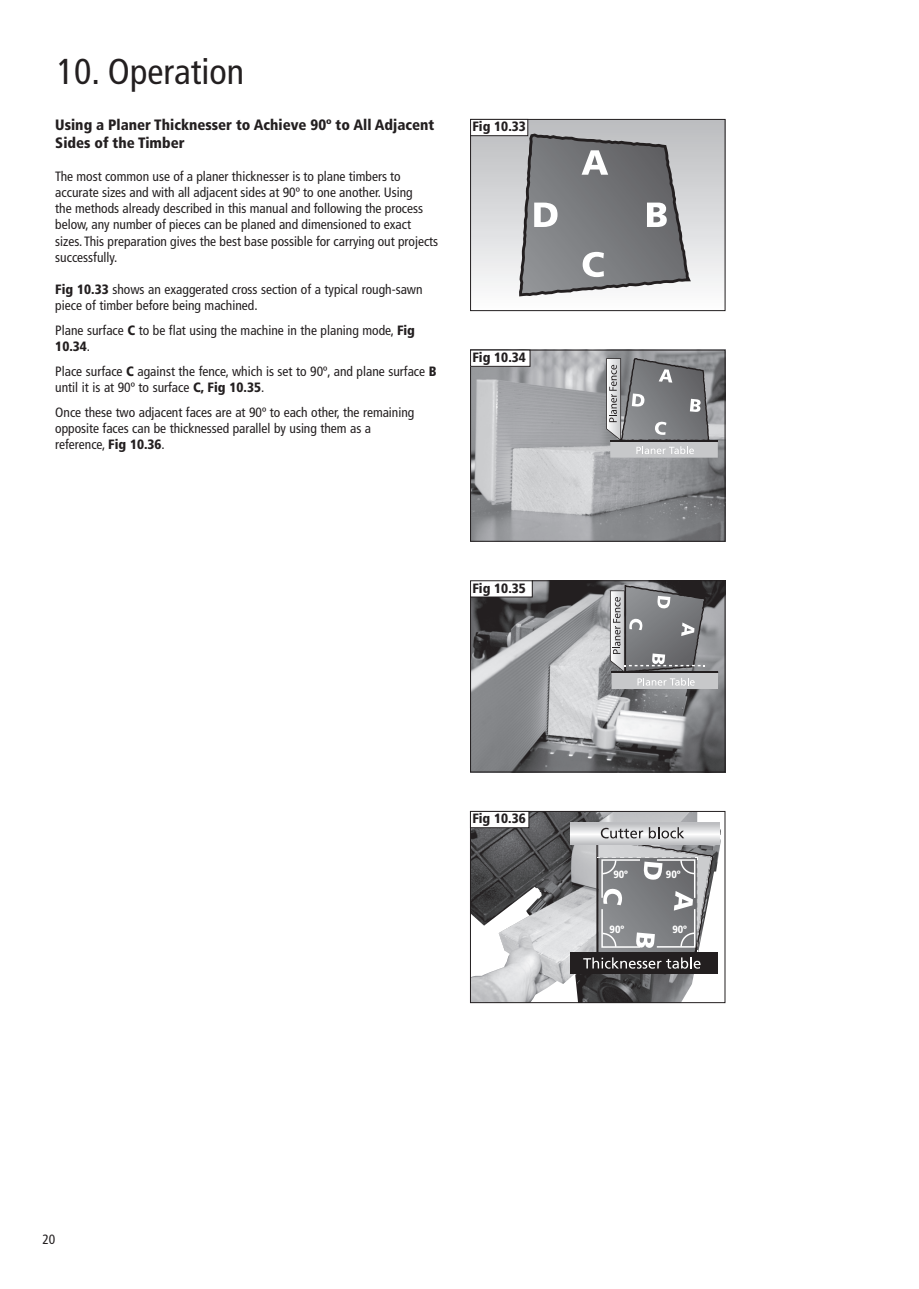
<style>
.page{position:relative;width:919px;height:1289px;background:#fff}
.page>*{position:absolute;margin:0;border:0;box-sizing:border-box;transform-origin:0 0}
.t1{font:condensed 36px "Frutiger";color:#231f20}
.t2{font:900 condensed 15px/18px "Frutiger";color:#231f20}
.t3{font:condensed 13.5px/16.2px "Frutiger";color:#231f20}
.t4{font:900 condensed 13.5px "Frutiger";color:#231f20}
.t5{font:900 condensed 10.5px "Frutiger";letter-spacing:-.005em;color:#fff}
.s1{font-weight:900}
</style>
<div class="page">
<img style="left:472px;top:813px;width:249px;height:188px">
<div style="left:470px;top:811px;width:255px;height:192px;border:1px solid #231f20"></div>
<div style="left:470px;top:811px;width:59px;height:16px;background:#fff"></div>
<div style="left:470px;top:811px;width:59px;height:17px;border:1px solid #231f20"></div>
<div style="left:570px;top:952px;width:147px;height:21px;background:#231f20"></div>
<svg style="left:570px;top:822px;width:149px;height:22px"></svg>
<svg style="left:583px;top:827px;width:130px;height:141px"></svg>
<div style="left:470px;top:119px;width:255px;height:191px;background:linear-gradient(to bottom,#babcbe,#fcfdfd)"></div>
<svg style="left:519px;top:133px;width:171px;height:163px;background:#898a8d"></svg>
<div style="left:470px;top:119px;width:255px;height:192px;border:1px solid #231f20"></div>
<div style="left:470px;top:119px;width:57px;height:17px;background:#fff"></div>
<div style="left:470px;top:119px;width:58px;height:17px;border:1px solid #231f20"></div>
<img style="left:472px;top:582px;width:251px;height:188px">
<div style="left:470px;top:580px;width:255px;height:192px;border:1px solid #231f20"></div>
<div style="left:470px;top:580px;width:62px;height:17px;background:#fff"></div>
<div style="left:470px;top:580px;width:62px;height:17px;border:1px solid #231f20"></div>
<svg style="left:610px;top:585px;width:108px;height:104px;background:#8b8c8e"></svg>
<img style="left:472px;top:352px;width:251px;height:187px">
<div style="left:470px;top:350px;width:255px;height:191px;border:1px solid #231f20"></div>
<div style="left:470px;top:350px;width:60px;height:16px;background:#fff"></div>
<div style="left:470px;top:350px;width:60px;height:17px;border:1px solid #231f20"></div>
<svg style="left:606px;top:358px;width:111px;height:99px;background:#8f9093"></svg>
<h1 class="t1" style="left:57px;top:50px;width:189px">10. Operation</h1>
<p class="t2" style="left:55px;top:116px;width:380px">Using a Planer Thicknesser to Achieve 90º to All Adjacent<br>Sides of the Timber</p>
<p class="t3" style="left:55px;top:168px;width:384px">The most common use of a planer thicknesser is to plane timbers to accurate sizes and with all adjacent sides at 90º to one another. Using<br>the methods already described in this manual and following the process below, any number of pieces can be planed and dimensioned to exact sizes. This preparation gives the best base possible for carrying out projects successfully.</p>
<p class="t3" style="left:55px;top:281px;width:369px"><span class="s1">Fig 10.33</span> shows an exaggerated cross section of a typical rough-sawn piece of timber before being machined.</p>
<p class="t3" style="left:55px;top:322px;width:361px">Plane surface <span class="s1">C</span> to be flat using the machine in the planing mode, <span class="s1">Fig<br>10.34</span>.</p>
<p class="t3" style="left:55px;top:363px;width:383px">Place surface <span class="s1">C</span> against the fence, which is set to 90º, and plane surface <span class="s1">B </span>until it is at 90º to surface <span class="s1">C, Fig 10.35</span>.</p>
<p class="t3" style="left:55px;top:404px;width:360px">Once these two adjacent faces are at 90º to each other, the remaining opposite faces can be thicknessed parallel by using them as a reference, <span class="s1">Fig 10.36</span>.</p>
<p class="t4" style="left:472px;top:119px;width:55px">Fig 10.33</p>
<p class="t4" style="left:472px;top:349px;width:55px">Fig 10.34</p>
<p class="t4" style="left:472px;top:580px;width:55px">Fig 10.35</p>
<p class="t4" style="left:472px;top:810px;width:55px">Fig 10.36</p>
<p class="t5" style="left:613px;top:867px;width:16px">90º</p>
<p class="t5" style="left:666px;top:867px;width:16px">90º</p>
<p class="t5" style="left:609px;top:922px;width:16px">90º</p>
<p class="t5" style="left:672px;top:922px;width:16px">90º</p>
<p class="t3" style="left:42px;top:1231px;width:14px">20</p>
</div>
